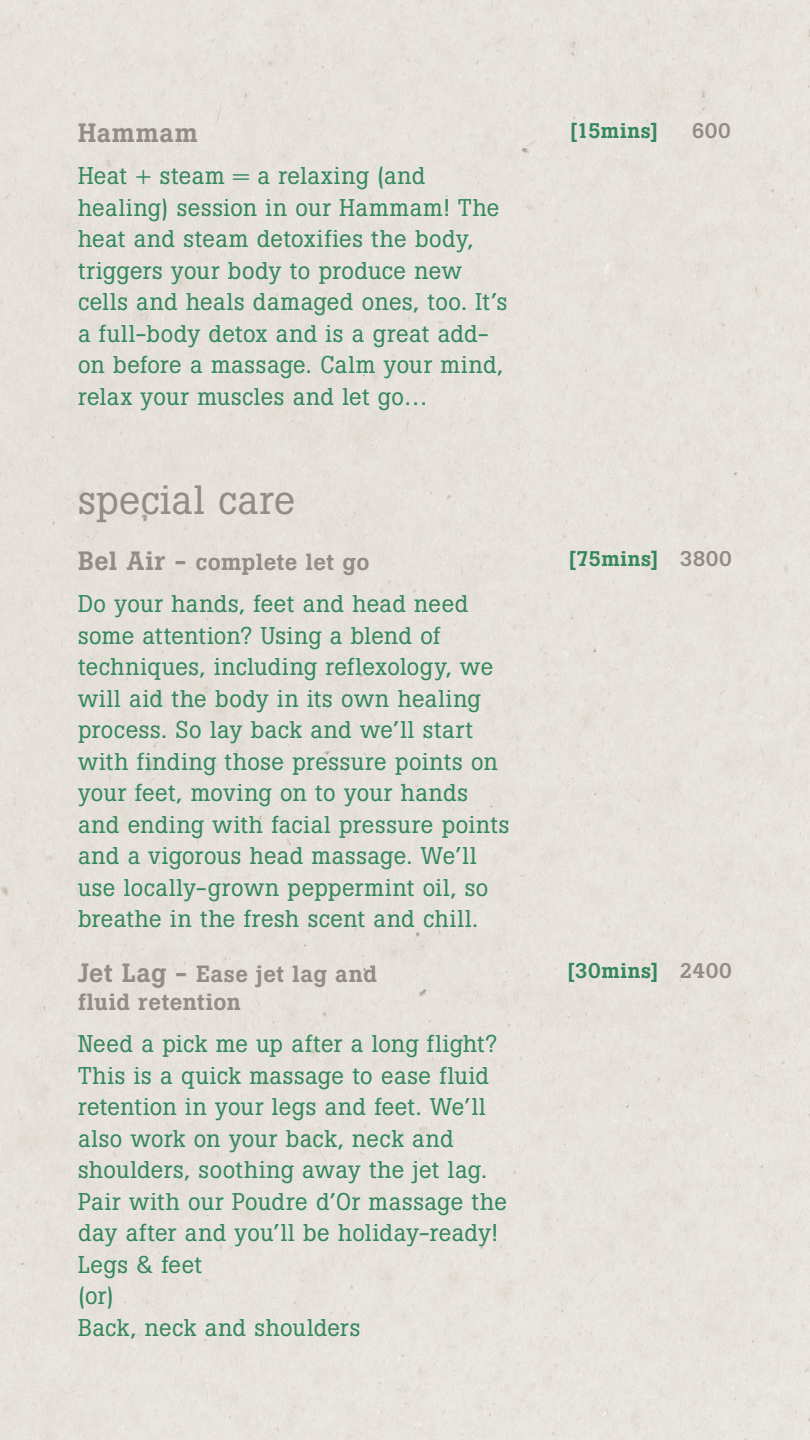
<style>
.page{position:relative;width:810px;height:1440px;background:#e6e1db}
.page>*{position:absolute;margin:0;border:0;box-sizing:border-box;transform-origin:0 0}
.t1{font:40.5px "Boton";letter-spacing:.01em;color:#948b85}
.t2{font:500 26.25px "Boton";letter-spacing:.035em;color:#948b85}
.t3{font:24px/31.5px "Boton";letter-spacing:.025em;color:#35875f}
.t4{font:500 23.25px/27.8px "Boton";letter-spacing:.025em;color:#948b85}
.t5{font:500 21px "Boton";letter-spacing:.03em;color:#35875f}
.t6{font:500 21px "Boton";color:#948b85}
.s1{font-size:26.25px}
.s2{color:#948b85}
</style>
<div class="page">
<p class="t2" style="left:78px;top:117px;width:121px">Hammam</p>
<p class="t3" style="left:78px;top:160px;width:431px">Heat + steam = a relaxing (and healing) session in our Hammam! The heat and steam detoxifies the body, triggers your body to produce new cells and heals damaged ones, too. It’s a full-body detox and is a great add&shy;on before a massage. Calm your mind, relax your muscles and let go…</p>
<h1 class="t1" style="left:78px;top:476px;width:219px">special care</h1>
<p class="t4" style="left:78px;top:548px;width:293px"><span class="s1">Bel Air -</span> complete let go</p>
<p class="t3" style="left:78px;top:588px;width:433px">Do your hands, feet and head need some attention? Using a blend of techniques, including reflexology, we will aid the body in its own healing process. So lay back and we’ll start with finding those pressure points on your feet, moving on to your hands and ending with facial pressure points and a vigorous head massage. We’ll use locally-grown peppermint oil, so breathe in the fresh scent and chill.</p>
<p class="t4" style="left:78px;top:960px;width:300px"><span class="s1">Jet Lag -</span> Ease jet lag and fluid retention</p>
<p class="t3" style="left:78px;top:1028px;width:430px">Need a pick me up after a long flight?<br>This is a quick massage to ease fluid retention in your legs and feet. We’ll also work on your back, neck and shoulders, soothing away the jet lag.<br>Pair with our Poudre d’Or massage the day after and you’ll be holiday-ready!<br>Legs &amp; feet<br>(or)<br>Back, neck and shoulders</p>
<p class="t5" style="left:570px;top:118px;width:90px">[15mins]</p>
<p class="t6" style="left:692px;top:118px;width:41px">600</p>
<p class="t5" style="left:568px;top:546px;width:165px">[75mins] <span class="s2">3800</span></p>
<p class="t5" style="left:567px;top:958px;width:166px">[30mins] <span class="s2">2400</span></p>
</div>
